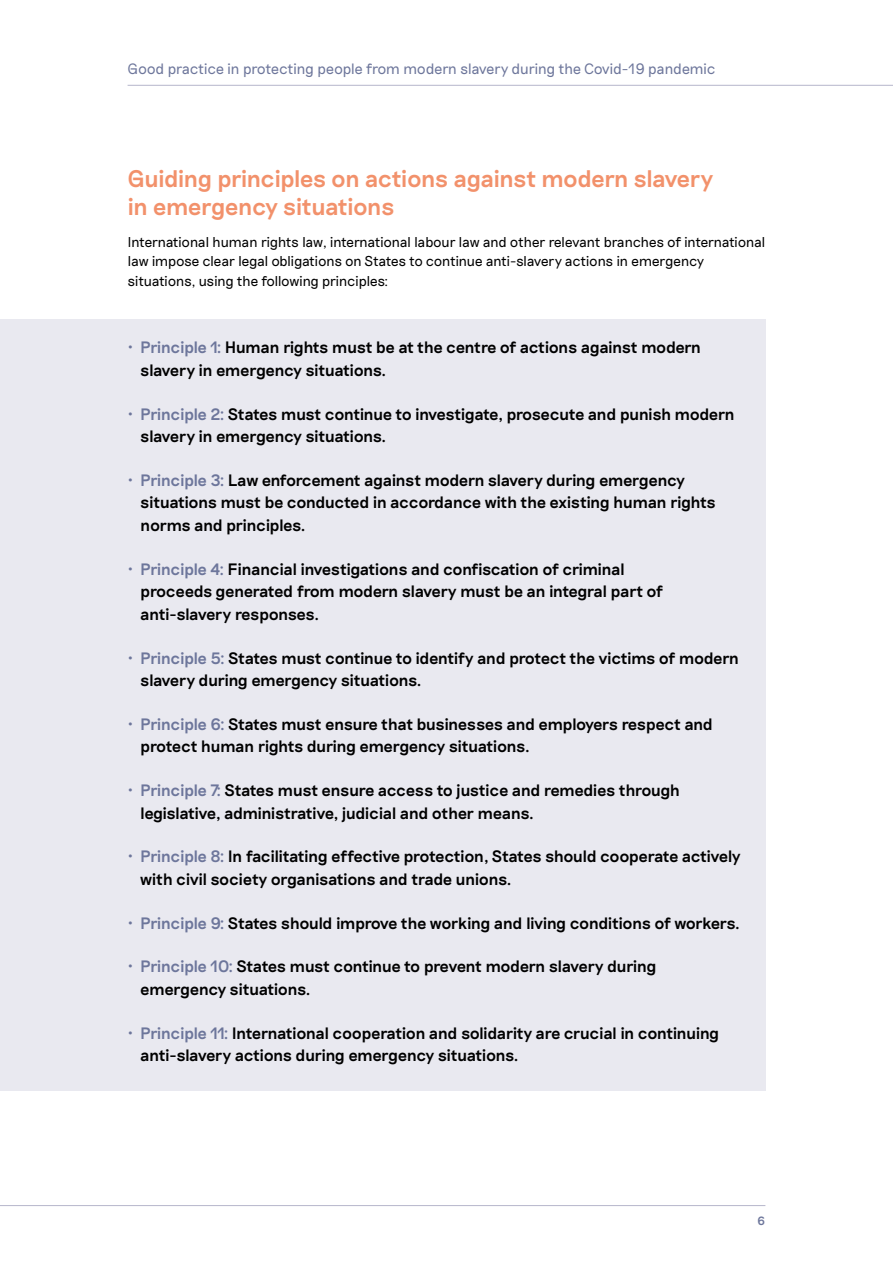
<style>
.page{position:relative;width:893px;height:1263px;background:#fff}
.page>*{position:absolute;margin:0;border:0;box-sizing:border-box;transform-origin:0 0}
.t1{font:500 24px/27.8px "Riposte";letter-spacing:-.035em;color:#f2916b}
.t2{font:500 16.5px/22.5px "Riposte";letter-spacing:-.04em;color:#000}
.t3{font:300 15px "Riposte";letter-spacing:-.035em;color:#6d769b}
.t4{font:300 14.25px/19.5px "Riposte";letter-spacing:-.04em;color:#000}
.t5{font:500 12px "Riposte";color:#6d769b}
.s1{color:#6d769b}
</style>
<div class="page">
<hr style="left:128px;top:85px;width:765px;height:1px;background:#b6b6cb">
<hr style="left:0;top:1205px;width:765px;height:1px;background:#b6b6cb">
<div style="left:0;top:319px;width:765px;height:772px;background:#e9e9f0"></div>
<p class="t3" style="left:128px;top:60px;width:589px">Good practice in protecting people from modern slavery during the Covid-19 pandemic</p>
<h1 class="t1" style="left:128px;top:166px;width:587px">Guiding principles on actions against modern slavery in emergency situations</h1>
<p class="t4" style="left:128px;top:233px;width:639px">International human rights law, international labour law and other relevant branches of international law impose clear legal obligations on States to continue anti-slavery actions in emergency situations, using the following principles:</p>
<p class="t2" style="left:140px;top:337px;width:562px;text-indent:-13px"><span class="s1">• Principle 1:</span> Human rights must be at the centre of actions against modern slavery in emergency situations.</p>
<p class="t2" style="left:140px;top:403px;width:596px;text-indent:-13px"><span class="s1">• Principle 2:</span> States must continue to investigate, prosecute and punish modern slavery in emergency situations.</p>
<p class="t2" style="left:140px;top:470px;width:577px;text-indent:-13px"><span class="s1">• Principle 3:</span> Law enforcement against modern slavery during emergency situations must be conducted in accordance with the existing human rights norms and principles.</p>
<p class="t2" style="left:140px;top:558px;width:524px;text-indent:-13px"><span class="s1">• Principle 4:</span> Financial investigations and confiscation of criminal proceeds generated from modern slavery must be an integral part of anti-slavery responses.</p>
<p class="t2" style="left:140px;top:647px;width:600px;text-indent:-13px"><span class="s1">• Principle 5:</span> States must continue to identify and protect the victims of modern slavery during emergency situations.</p>
<p class="t2" style="left:140px;top:713px;width:574px;text-indent:-13px"><span class="s1">• Principle 6:</span> States must ensure that businesses and employers respect and protect human rights during emergency situations.</p>
<p class="t2" style="left:140px;top:780px;width:541px;text-indent:-13px"><span class="s1">• Principle 7:</span> States must ensure access to justice and remedies through legislative, administrative, judicial and other means.</p>
<p class="t2" style="left:140px;top:846px;width:602px;text-indent:-13px"><span class="s1">• Principle 8:</span> In facilitating effective protection, States should cooperate actively with civil society organisations and trade unions.</p>
<p class="t2" style="left:128px;top:912px;width:614px"><span class="s1">• Principle 9:</span> States should improve the working and living conditions of workers.</p>
<p class="t2" style="left:140px;top:956px;width:518px;text-indent:-13px"><span class="s1">• Principle 10:</span> States must continue to prevent modern slavery during emergency situations.</p>
<p class="t2" style="left:140px;top:1022px;width:581px;text-indent:-13px"><span class="s1">• Principle 11:</span> International cooperation and solidarity are crucial in continuing anti-slavery actions during emergency situations.</p>
<p class="t5" style="left:757px;top:1213px;width:10px">6</p>
</div>
